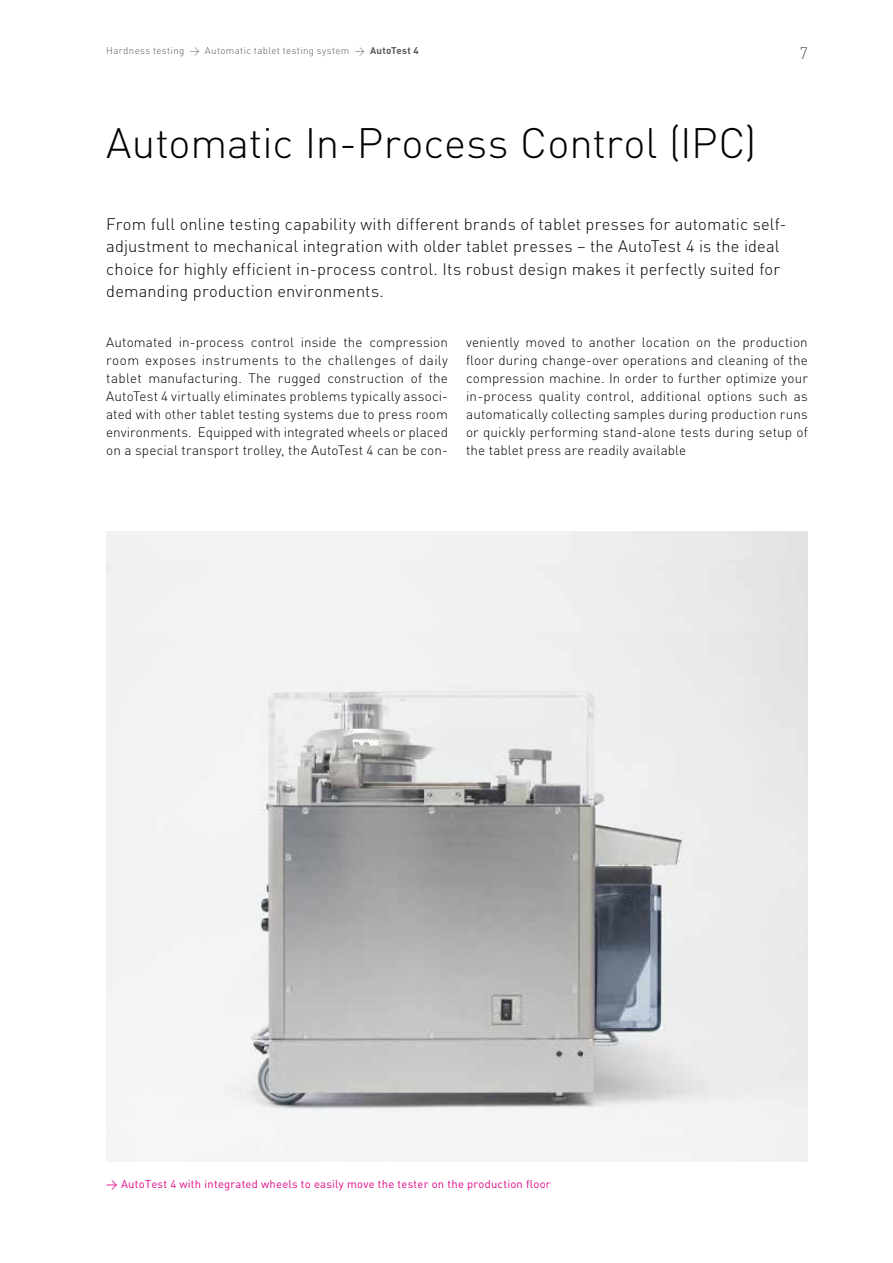
<style>
.page{position:relative;width:893px;height:1263px;background:#fff}
.page>*{position:absolute;margin:0;border:0;box-sizing:border-box;transform-origin:0 0}
.t1{font:300 42px "DIN";color:#000}
.t2{font:300 16.5px/22.5px "DIN";letter-spacing:.01em;color:#000}
.t3{font:300 16.5px "DIN";color:#5a5a59}
.t4{font:300 13.5px/18px "DIN";letter-spacing:.01em;color:#000;text-align:justify}
.t5{font:11.25px "DIN";letter-spacing:.02em;color:#e00785}
.t6{font:300 9.75px "DIN";letter-spacing:.035em;color:#5a5a59}
.s1{font-weight:700}
</style>
<div class="page">
<img style="left:106px;top:531px;width:702px;height:630px">
<p class="t6" style="left:106px;top:44px;width:314px">Hardness testing &gt; Automatic tablet testing system &gt; <span class="s1">AutoTest 4</span></p>
<p class="t3" style="left:799px;top:42px;width:10px">7</p>
<h1 class="t1" style="left:106px;top:117px;width:652px">Automatic In-Process Control (IPC)</h1>
<p class="t2" style="left:106px;top:212px;width:682px">From full online testing capability with different brands of tablet presses for automatic self&shy;adjustment to mechanical integration with older tablet presses – the AutoTest 4 is the ideal choice for highly efficient in-process control. Its robust design makes it perfectly suited for demanding production environments.</p>
<p class="t4" style="left:106px;top:333px;width:343px">Automated in-process control inside the compression room exposes instruments to the challenges of daily tablet manufacturing. The rugged construction of the AutoTest 4 virtually eliminates problems typically associ&shy;ated with other tablet testing systems due to press room environments. Equipped with integrated wheels or placed on a special transport trolley, the AutoTest 4 can be con-</p>
<p class="t4" style="left:466px;top:332px;width:343px">veniently moved to another location on the production floor during change-over operations and cleaning of the compression machine. In order to further optimize your in-process quality control, additional options such as automatically collecting samples during production runs or quickly performing stand-alone tests during setup of the tablet press are readily available</p>
<p class="t5" style="left:106px;top:1177px;width:446px">&gt; AutoTest 4 with integrated wheels to easily move the tester on the production floor</p>
</div>
